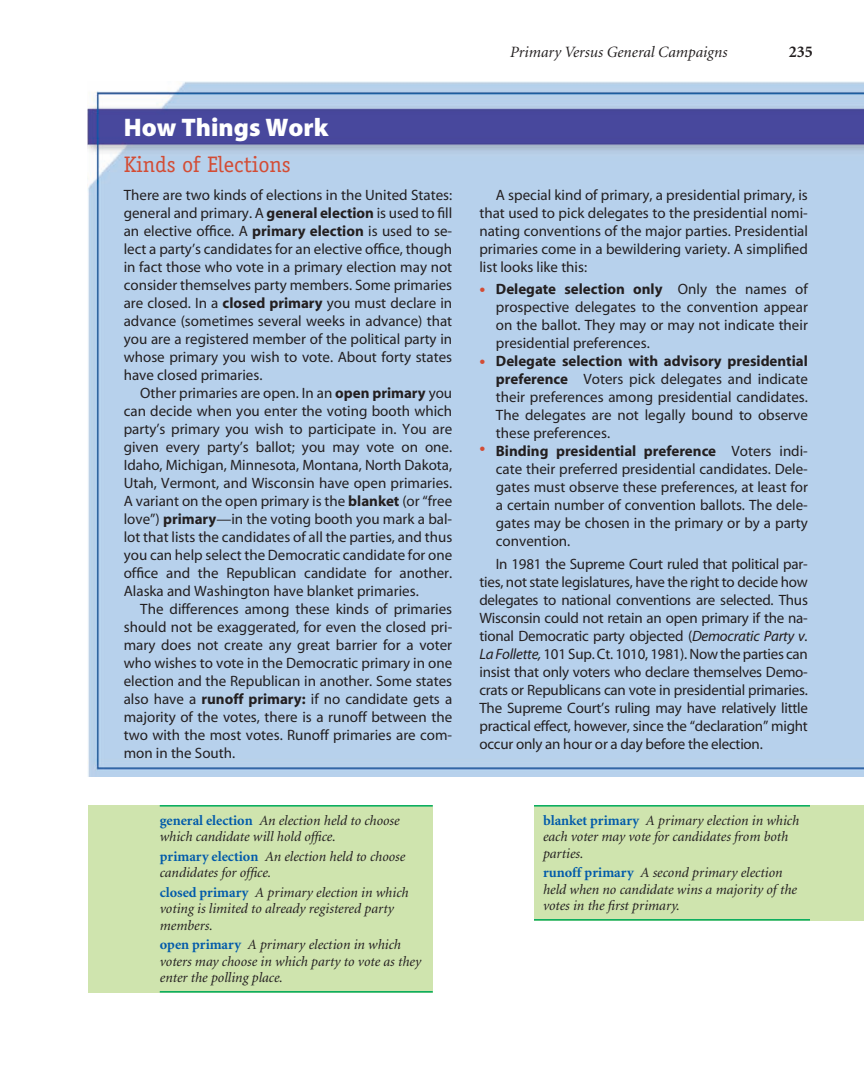
<style>
.page{position:relative;width:864px;height:1080px;background:#fff}
.page>*{position:absolute;margin:0;border:0;box-sizing:border-box;transform-origin:0 0}
.t1{font:25.5px "Myriad Blk";color:#fff}
.t2{font:22.5px "Officina Serif";color:#d34c34}
.t3{font:700 16.5px "Minion";color:#231f20}
.t4{font:italic 15.75px "Minion";color:#231f20}
.t5{font:15px/18px "Myriad Reg";color:#231f20;text-align:justify}
.t6{font:italic 14.25px/16.5px "Minion";color:#231f20}
.s1{font-family:"Myriad";font-weight:700}
.s2{font-weight:700;font-style:normal;color:#015aaa}
.s3{font-size:21px;color:#d34c34}
.s4{font-family:"Myriad Reg Itl"}
</style>
<div class="page">
<img style="left:88px;top:81px;width:776px;height:696px">
<div style="left:88px;top:805px;width:345px;height:188px;background:#cfe4ae"></div>
<hr style="left:160px;top:805px;width:273px;height:2px;background:#00ab5b">
<hr style="left:160px;top:991px;width:273px;height:2px;background:#00ab5b">
<div style="left:534px;top:805px;width:330px;height:116px;background:#cfe4ae"></div>
<hr style="left:534px;top:805px;width:276px;height:2px;background:#00ab5b">
<hr style="left:534px;top:919px;width:276px;height:2px;background:#00ab5b">
<p class="t1" style="left:124px;top:118px;width:206px">How Things Work</p>
<p class="t2" style="left:124px;top:156px;width:168px">Kinds of Elections</p>
<p class="t5" style="left:124px;top:187px;width:330px">There are two kinds of elections in the United States:</p>
<p class="t5" style="left:124px;top:205px;width:330px">general and primary. A <span class="s1">general election</span> is used to fill</p>
<p class="t5" style="left:124px;top:223px;width:330px">an elective office. A <span class="s1">primary election</span> is used to se-</p>
<p class="t5" style="left:124px;top:241px;width:330px">lect a party’s candidates for an elective office, though</p>
<p class="t5" style="left:124px;top:259px;width:330px">in fact those who vote in a primary election may not</p>
<p class="t5" style="left:124px;top:277px;width:330px">consider themselves party members. Some primaries</p>
<p class="t5" style="left:124px;top:295px;width:330px">are closed. In a <span class="s1">closed primary</span> you must declare in</p>
<p class="t5" style="left:124px;top:313px;width:330px">advance (sometimes several weeks in advance) that</p>
<p class="t5" style="left:124px;top:331px;width:330px">you are a registered member of the political party in</p>
<p class="t5" style="left:124px;top:349px;width:330px">whose primary you wish to vote. About forty states</p>
<p class="t5" style="left:124px;top:367px;width:140px">have closed primaries.</p>
<p class="t5" style="left:140px;top:385px;width:314px">Other primaries are open. In an <span class="s1">open primary</span> you</p>
<p class="t5" style="left:124px;top:403px;width:330px">can decide when you enter the voting booth which</p>
<p class="t5" style="left:124px;top:421px;width:330px">party’s primary you wish to participate in. You are</p>
<p class="t5" style="left:124px;top:439px;width:330px">given every party’s ballot; you may vote on one.</p>
<p class="t5" style="left:124px;top:457px;width:330px">Idaho, Michigan, Minnesota, Montana, North Dakota,</p>
<p class="t5" style="left:124px;top:475px;width:330px">Utah, Vermont, and Wisconsin have open primaries.</p>
<p class="t5" style="left:124px;top:493px;width:330px">A variant on the open primary is the <span class="s1">blanket</span> (or “free</p>
<p class="t5" style="left:124px;top:511px;width:330px">love”) <span class="s1">primary</span>—in the voting booth you mark a bal-</p>
<p class="t5" style="left:124px;top:529px;width:330px">lot that lists the candidates of all the parties, and thus</p>
<p class="t5" style="left:124px;top:547px;width:330px">you can help select the Democratic candidate for one</p>
<p class="t5" style="left:124px;top:565px;width:330px">office and the Republican candidate for another.</p>
<p class="t5" style="left:124px;top:583px;width:297px">Alaska and Washington have blanket primaries.</p>
<p class="t5" style="left:140px;top:601px;width:314px">The differences among these kinds of primaries</p>
<p class="t5" style="left:124px;top:619px;width:330px">should not be exaggerated, for even the closed pri-</p>
<p class="t5" style="left:124px;top:637px;width:330px">mary does not create any great barrier for a voter</p>
<p class="t5" style="left:124px;top:655px;width:330px">who wishes to vote in the Democratic primary in one</p>
<p class="t5" style="left:124px;top:673px;width:330px">election and the Republican in another. Some states</p>
<p class="t5" style="left:124px;top:691px;width:330px">also have a <span class="s1">runoff primary:</span> if no candidate gets a</p>
<p class="t5" style="left:124px;top:709px;width:330px">majority of the votes, there is a runoff between the</p>
<p class="t5" style="left:124px;top:727px;width:330px">two with the most votes. Runoff primaries are com-</p>
<p class="t5" style="left:124px;top:745px;width:113px">mon in the South.</p>
<p class="t6" style="left:160px;top:813px;width:242px"><span class="s2">general election</span> An election held to choose which candidate will hold office.</p>
<p class="t6" style="left:160px;top:849px;width:247px"><span class="s2">primary election</span> An election held to choose candidates for office.</p>
<p class="t6" style="left:160px;top:885px;width:250px"><span class="s2">closed primary</span> A primary election in which voting is limited to already registered party members.</p>
<p class="t6" style="left:160px;top:937px;width:263px"><span class="s2">open primary</span> A primary election in which voters may choose in which party to vote as they enter the polling place.</p>
<p class="t4" style="left:510px;top:46px;width:219px">Primary Versus General Campaigns</p>
<p class="t3" style="left:789px;top:45px;width:26px">235</p>
<p class="t5" style="left:479px;top:187px;width:330px;text-indent:16px">A special kind of primary, a presidential primary, is that used to pick delegates to the presidential nomi&shy;nating conventions of the major parties. Presidential primaries come in a bewildering variety. A simplified list looks like this:</p>
<p class="t5" style="left:496px;top:281px;width:314px;text-indent:-16px"><span class="s3">•</span> <span class="s1">Delegate selection only</span> Only the names of prospective delegates to the convention appear on the ballot. They may or may not indicate their presidential preferences.</p>
<p class="t5" style="left:496px;top:353px;width:314px;text-indent:-16px"><span class="s3">•</span> <span class="s1">Delegate selection with advisory presidential preference</span> Voters pick delegates and indicate their preferences among presidential candidates.<br>The delegates are not legally bound to observe these preferences.</p>
<p class="t5" style="left:496px;top:443px;width:314px;text-indent:-16px"><span class="s3">•</span> <span class="s1">Binding presidential preference</span> Voters indi&shy;cate their preferred presidential candidates. Dele&shy;gates must observe these preferences, at least for a certain number of convention ballots. The dele&shy;gates may be chosen in the primary or by a party convention.</p>
<p class="t5" style="left:479px;top:556px;width:330px;text-indent:16px">In 1981 the Supreme Court ruled that political par&shy;ties, not state legislatures, have the right to decide how delegates to national conventions are selected. Thus Wisconsin could not retain an open primary if the na&shy;tional Democratic party objected (<span class="s4">Democratic Party v.<br>La Follette,</span> 101 Sup. Ct. 1010, 1981). Now the parties can insist that only voters who declare themselves Demo&shy;crats or Republicans can vote in presidential primaries.<br>The Supreme Court’s ruling may have relatively little practical effect, however, since the “declaration” might occur only an hour or a day before the election.</p>
<p class="t6" style="left:543px;top:813px;width:258px"><span class="s2">blanket primary</span> A primary election in which each voter may vote for candidates from both parties.</p>
<p class="t6" style="left:543px;top:865px;width:256px"><span class="s2">runoff primary</span> A second primary election held when no candidate wins a majority of the votes in the first primary.</p>
</div>
